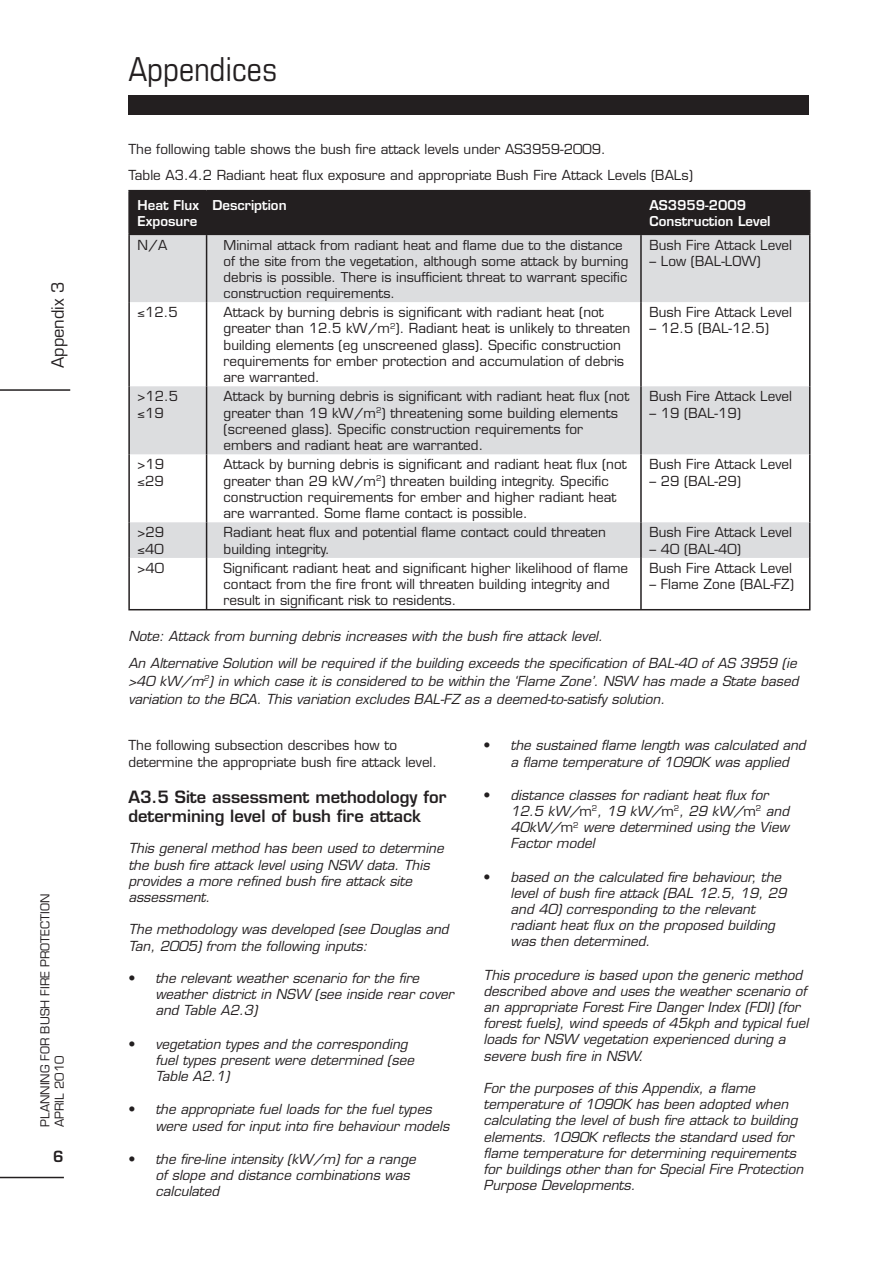
<style>
.page{position:relative;width:893px;height:1262px;background:#fff}
.page>*{position:absolute;margin:0;border:0;box-sizing:border-box;transform-origin:0 0}
.t1{font:condensed 33px "Eurostile LT Std";color:#231f20}
.t2{font:600 16.5px/19.8px "Eurostile";color:#231f20}
.t3{font:16.5px "Eurostile";color:#231f20}
.t4{font:600 15px "Eurostile LT Std";color:#231f20}
.t5{font:italic 13.5px/16.2px "Eurostile";color:#231f20}
.t6{font:13.5px/16.2px "Eurostile";color:#231f20}
.t7{font:13.35px/15.9px "Eurostile";color:#231f20}
.t8{font:600 13.35px/15.9px "Eurostile";color:#fff}
.t9{font:12px/14.4px "Eurostile";color:#231f20}
.s1{font-style:normal}
</style>
<div class="page">
<div style="left:128px;top:95px;width:681px;height:20px;background:#231f20"></div>
<hr style="left:0;top:389px;width:70px;height:2px;background:#231f20">
<hr style="left:0;top:1176px;width:64px;height:2px;background:#231f20">
<div style="left:130px;top:191px;width:679px;height:43px;background:#231f20"></div>
<svg style="left:130px;top:235px;width:679px;height:323px;fill:#dcdddf"></svg>
<hr style="left:128px;top:235px;width:2px;height:67px;background:#231f20">
<hr style="left:206px;top:235px;width:1px;height:67px;background:#231f20">
<hr style="left:640px;top:235px;width:2px;height:67px;background:#231f20">
<hr style="left:809px;top:235px;width:1px;height:67px;background:#231f20">
<hr style="left:128px;top:302px;width:2px;height:84px;background:#231f20">
<hr style="left:206px;top:302px;width:1px;height:84px;background:#231f20">
<hr style="left:640px;top:302px;width:2px;height:84px;background:#231f20">
<hr style="left:809px;top:302px;width:1px;height:84px;background:#231f20">
<hr style="left:128px;top:386px;width:2px;height:68px;background:#231f20">
<hr style="left:206px;top:386px;width:1px;height:68px;background:#231f20">
<hr style="left:640px;top:386px;width:2px;height:68px;background:#231f20">
<hr style="left:809px;top:386px;width:1px;height:68px;background:#231f20">
<hr style="left:128px;top:454px;width:2px;height:68px;background:#231f20">
<hr style="left:206px;top:454px;width:1px;height:68px;background:#231f20">
<hr style="left:640px;top:454px;width:2px;height:68px;background:#231f20">
<hr style="left:809px;top:454px;width:1px;height:68px;background:#231f20">
<hr style="left:128px;top:522px;width:2px;height:36px;background:#231f20">
<hr style="left:206px;top:522px;width:1px;height:36px;background:#231f20">
<hr style="left:640px;top:522px;width:2px;height:36px;background:#231f20">
<hr style="left:809px;top:522px;width:1px;height:36px;background:#231f20">
<hr style="left:128px;top:558px;width:2px;height:51px;background:#231f20">
<hr style="left:206px;top:558px;width:1px;height:51px;background:#231f20">
<hr style="left:640px;top:558px;width:2px;height:51px;background:#231f20">
<hr style="left:809px;top:558px;width:1px;height:51px;background:#231f20">
<hr style="left:128px;top:609px;width:682px;height:1px;background:#231f20">
<hr style="left:128px;top:190px;width:79px;height:1px;background:#231f20">
<hr style="left:128px;top:191px;width:2px;height:43px;background:#231f20">
<hr style="left:207px;top:190px;width:434px;height:1px;background:#231f20">
<hr style="left:206px;top:191px;width:1px;height:43px;background:#231f20">
<hr style="left:641px;top:190px;width:169px;height:1px;background:#231f20">
<hr style="left:640px;top:191px;width:2px;height:43px;background:#231f20">
<hr style="left:809px;top:191px;width:1px;height:43px;background:#231f20">
<hr style="left:128px;top:234px;width:682px;height:1px;background:#231f20">
<p class="t3" style="left:52px;top:368px;width:88px;rotate:-90deg">Appendix 3</p>
<p class="t9" style="left:39px;top:1127px;width:235px;rotate:-90deg">PLANNING FOR BUSH FIRE PROTECTION<br>APRIL 2010</p>
<p class="t4" style="left:53px;top:1151px;width:12px">6</p>
<h1 class="t1" style="left:128px;top:56px;width:151px">Appendices</h1>
<p class="t6" style="left:128px;top:137px;width:566px;line-height:26.5px">The following table shows the bush fire attack levels under AS3959-2009.<br>Table A3.4.2 Radiant heat flux exposure and appropriate Bush Fire Attack Levels (BALs)</p>
<p class="t8" style="left:138px;top:198px;width:63px">Heat Flux<br>Exposure</p>
<p class="t8" style="left:213px;top:198px;width:76px">Description</p>
<p class="t8" style="left:649px;top:198px;width:123px">AS3959-2009<br>Construction Level</p>
<p class="t6" style="left:138px;top:239px;width:31px">N/A</p>
<p class="t7" style="left:224px;top:239px;width:406px">Minimal attack from radiant heat and flame due to the distance of the site from the vegetation, although some attack by burning debris is possible. There is insufficient threat to warrant specific construction requirements.</p>
<p class="t6" style="left:649px;top:239px;width:144px">Bush Fire Attack Level</p>
<p class="t6" style="left:649px;top:255px;width:113px">– Low (BAL-LOW)</p>
<p class="t6" style="left:138px;top:306px;width:42px">≤12.5</p>
<p class="t6" style="left:224px;top:306px;width:408px">Attack by burning debris is significant with radiant heat (not greater than 12.5 kW/m<sup>2</sup>). Radiant heat is unlikely to threaten building elements (eg unscreened glass). Specific construction requirements for ember protection and accumulation of debris are warranted.</p>
<p class="t6" style="left:649px;top:306px;width:144px">Bush Fire Attack Level</p>
<p class="t6" style="left:649px;top:322px;width:121px">– 12.5 (BAL-12.5)</p>
<p class="t6" style="left:138px;top:390px;width:42px">&gt;12.5 ≤19</p>
<p class="t6" style="left:224px;top:390px;width:407px">Attack by burning debris is significant with radiant heat flux (not greater than 19 kW/m<sup>2</sup>) threatening some building elements (screened glass). Specific construction requirements for embers and radiant heat are warranted.</p>
<p class="t6" style="left:649px;top:390px;width:144px">Bush Fire Attack Level</p>
<p class="t6" style="left:649px;top:406px;width:93px">– 19 (BAL-19)</p>
<p class="t6" style="left:138px;top:458px;width:28px">&gt;19 ≤29</p>
<p class="t6" style="left:224px;top:458px;width:404px">Attack by burning debris is significant and radiant heat flux (not greater than 29 kW/m<sup>2</sup>) threaten building integrity. Specific construction requirements for ember and higher radiant heat are warranted. Some flame contact is possible.</p>
<p class="t6" style="left:649px;top:458px;width:144px">Bush Fire Attack Level</p>
<p class="t6" style="left:649px;top:474px;width:93px">– 29 (BAL-29)</p>
<p class="t6" style="left:138px;top:526px;width:28px">&gt;29 ≤40</p>
<p class="t6" style="left:224px;top:526px;width:384px">Radiant heat flux and potential flame contact could threaten building integrity.</p>
<p class="t6" style="left:649px;top:526px;width:144px">Bush Fire Attack Level</p>
<p class="t6" style="left:649px;top:542px;width:93px">– 40 (BAL-40)</p>
<p class="t6" style="left:138px;top:561px;width:28px">&gt;40</p>
<p class="t6" style="left:224px;top:561px;width:406px">Significant radiant heat and significant higher likelihood of flame contact from the fire front will threaten building integrity and result in significant risk to residents.</p>
<p class="t6" style="left:649px;top:561px;width:144px">Bush Fire Attack Level</p>
<p class="t6" style="left:649px;top:577px;width:146px">– Flame Zone (BAL-FZ)</p>
<p class="t5" style="left:128px;top:623px;width:670px;line-height:27px">Note: Attack from burning debris increases with the bush fire attack level.<br>An Alternative Solution will be required if the building exceeds the specification of BAL-40 of AS 3959 (ie</p>
<p class="t5" style="left:128px;top:673px;width:671px;line-height:18px">&gt;40 kW/m<sup>2</sup>) in which case it is considered to be within the ‘Flame Zone’. NSW has made a State based variation to the BCA. This variation excludes BAL-FZ as a deemed-to-satisfy solution.</p>
<p class="t6" style="left:128px;top:739px;width:310px">The following subsection describes how to determine the appropriate bush fire attack level.</p>
<p class="t2" style="left:128px;top:788px;width:320px">A3.5 Site assessment methodology for determining level of bush fire attack</p>
<p class="t5" style="left:128px;top:842px;width:317px">This general method has been used to determine the bush fire attack level using NSW data. This provides a more refined bush fire attack site assessment.</p>
<p class="t5" style="left:128px;top:923px;width:322px">The methodology was developed (see Douglas and<br>Tan, 2005) from the following inputs:</p>
<p class="t5" style="left:155px;top:971px;width:300px;text-indent:-27px"><span class="s1">•</span> the relevant weather scenario for the fire weather district in NSW (see inside rear cover and Table A2.3)</p>
<p class="t5" style="left:155px;top:1037px;width:260px;text-indent:-27px"><span class="s1">•</span> vegetation types and the corresponding fuel types present were determined (see<br>Table A2.1)</p>
<p class="t5" style="left:155px;top:1102px;width:295px;text-indent:-27px"><span class="s1">•</span> the appropriate fuel loads for the fuel types were used for input into fire behaviour models</p>
<p class="t5" style="left:155px;top:1152px;width:262px;text-indent:-27px"><span class="s1">•</span> the fire-line intensity (kW/m) for a range of slope and distance combinations was calculated</p>
<p class="t5" style="left:510px;top:739px;width:297px;text-indent:-27px"><span class="s1">•</span> the sustained flame length was calculated and a flame temperature of 1090K was applied</p>
<p class="t5" style="left:510px;top:788px;width:280px;text-indent:-27px"><span class="s1">•</span> distance classes for radiant heat flux for<br>12.5 kW/<span class="s1">m</span><sup>2</sup>, 19 kW/<span class="s1">m</span><sup>2</sup>, 29 kW/<span class="s1">m</span><sup>2</sup> and<br>40kW/<span class="s1">m</span><sup>2</sup> were determined using the View<br>Factor model</p>
<p class="t5" style="left:510px;top:870px;width:277px;text-indent:-27px"><span class="s1">•</span> based on the calculated fire behaviour, the level of bush fire attack (BAL 12.5, 19, 29 and 40) corresponding to the relevant radiant heat flux on the proposed building was then determined.</p>
<p class="t5" style="left:483px;top:968px;width:326px">This procedure is based upon the generic method described above and uses the weather scenario of an appropriate Forest Fire Danger Index (FDI) (for forest fuels), wind speeds of 45kph and typical fuel loads for NSW vegetation experienced during a severe bush fire in NSW.</p>
<p class="t5" style="left:483px;top:1081px;width:321px">For the purposes of this Appendix, a flame temperature of 1090K has been adopted when calculating the level of bush fire attack to building elements. 1090K reflects the standard used for flame temperature for determining requirements for buildings other than for Special Fire Protection Purpose Developments.</p>
</div>
